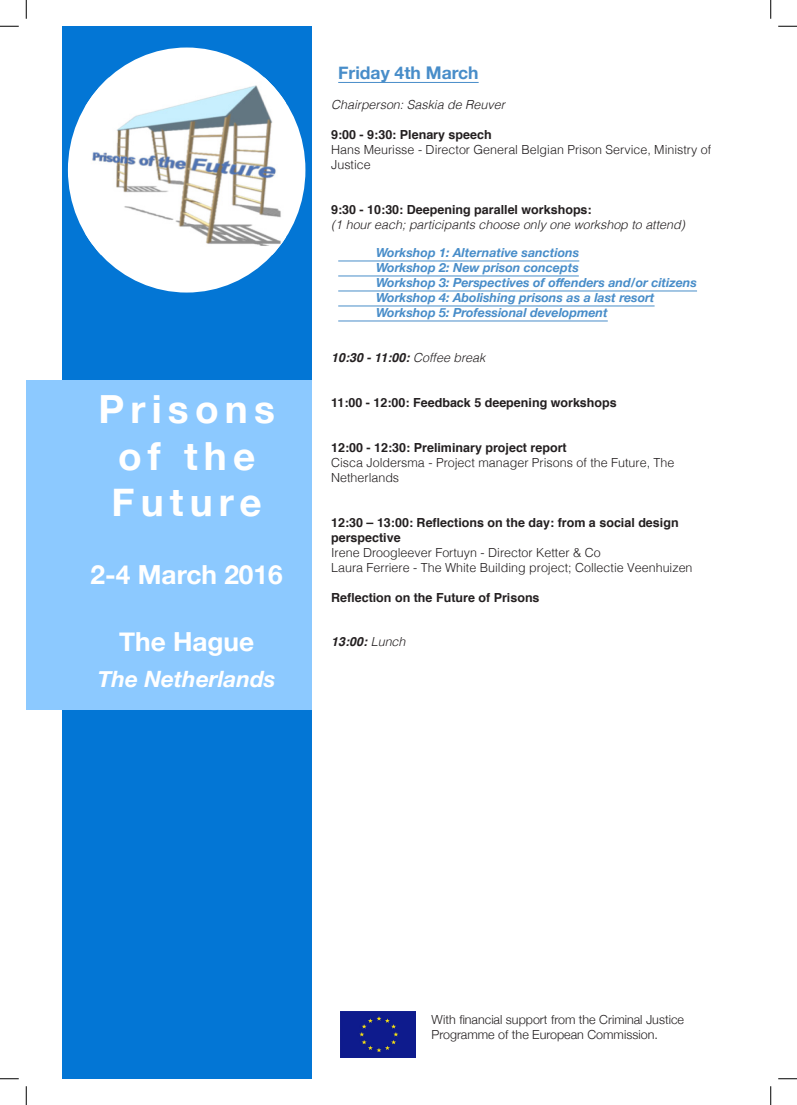
<style>
.page{position:relative;width:797px;height:1105px;background:#fff}
.page>*{position:absolute;margin:0;border:0;box-sizing:border-box;transform-origin:0 0}
.t1{font:700 38.75px/46.5px "Helvetica Neue";letter-spacing:.16em;color:#fff;text-align:center}
.t2{font:700 26.25px "Helvetica Neue";color:#fff}
.t3{font:italic 700 22.5px "Helvetica Neue";color:#fff}
.t4{font:700 17.5px "Helvetica Neue";color:#488dc9}
.t5{font:700 12.5px/15px "Helvetica";color:#231f20}
.t6{font:300 12.5px/15px "Helvetica";color:#231f20}
.t7{font:italic 700 12.5px/15px "Helvetica Neue";color:#488dc9}
.t8{font:italic 300 12.5px "Helvetica";color:#231f20}
.t9{font:300 12.5px/15px "Helvetica Neue";color:#231f20}
.t10{font:italic 700 12.5px "Helvetica";color:#231f20}
.s1{font-weight:300}
</style>
<div class="page">
<div style="left:62px;top:26px;width:249px;height:1053px;background:#0376d5"></div>
<div style="left:26px;top:381px;width:285px;height:329px;background:#8cc9ff"></div>
<div style="left:68px;top:48px;width:237px;height:245px;background:#fff;border-radius:50%"></div>
<img style="left:86px;top:78px;width:200px;height:177px">
<hr style="left:338px;top:82px;width:140px;height:1px;background:#488dc9">
<hr style="left:338px;top:261px;width:241px;height:1px;background:#488dc9">
<hr style="left:338px;top:276px;width:241px;height:1px;background:#488dc9">
<hr style="left:338px;top:291px;width:359px;height:1px;background:#488dc9">
<hr style="left:338px;top:306px;width:316px;height:1px;background:#488dc9">
<hr style="left:338px;top:321px;width:269px;height:1px;background:#488dc9">
<div style="left:341px;top:1011px;width:74px;height:47px;background:#0e1b8d"></div>
<svg style="left:0;top:25px;width:19px;height:2px"></svg>
<svg style="left:778px;top:25px;width:19px;height:2px"></svg>
<svg style="left:0;top:1078px;width:19px;height:1px"></svg>
<svg style="left:778px;top:1078px;width:19px;height:1px"></svg>
<svg style="left:25px;top:0;width:2px;height:19px"></svg>
<svg style="left:25px;top:1086px;width:2px;height:19px"></svg>
<svg style="left:770px;top:0;width:1px;height:19px"></svg>
<svg style="left:770px;top:1086px;width:1px;height:19px"></svg>
<h1 class="t1" style="left:98px;top:387px;width:178px">Prisons of the<br>Future</h1>
<h2 class="t2" style="left:91px;top:554px;width:194px">2-4 March 2016</h2>
<h2 class="t2" style="left:119px;top:621px;width:137px">The Hague</h2>
<h3 class="t3" style="left:98px;top:661px;width:179px">The Netherlands</h3>
<h3 class="t4" style="left:338px;top:59px;width:142px">Friday 4th March</h3>
<p class="t8" style="left:331px;top:94px;width:175px">Chairperson: Saskia de Reuver</p>
<p class="t5" style="left:331px;top:127px;width:162px">9:00 - 9:30: Plenary speech</p>
<p class="t6" style="left:331px;top:141px;width:381px">Hans Meurisse - Director General Belgian Prison Service, Ministry of<br>Justice</p>
<p class="t5" style="left:331px;top:202px;width:262px">9:30 - 10:30: Deepening parallel workshops:</p>
<p class="t8" style="left:331px;top:214px;width:355px">(1 hour each; participants choose only one workshop to attend)</p>
<p class="t7" style="left:376px;top:246px;width:322px">Workshop 1: Alternative sanctions<br>Workshop 2: New prison concepts<br>Workshop 3: Perspectives of offenders and/or citizens Workshop 4: Abolishing prisons as a last resort Workshop 5: Professional development</p>
<p class="t10" style="left:331px;top:348px;width:156px">10:30 - 11:00: <span class="s1">Coffee break</span></p>
<p class="t5" style="left:331px;top:396px;width:287px">11:00 - 12:00: Feedback 5 deepening workshops</p>
<p class="t5" style="left:331px;top:441px;width:237px">12:00 - 12:30: Preliminary project report</p>
<p class="t6" style="left:331px;top:454px;width:345px">Cisca Joldersma - Project manager Prisons of the Future, The<br>Netherlands</p>
<p class="t5" style="left:331px;top:516px;width:349px">12:30 – 13:00: Reflections on the day: from a social design perspective</p>
<p class="t6" style="left:331px;top:544px;width:363px">Irene Droogleever Fortuyn - Director Ketter &amp; Co<br>Laura Ferriere - The White Building project; Collectie Veenhuizen</p>
<p class="t5" style="left:331px;top:591px;width:210px">Reflection on the Future of Prisons</p>
<p class="t10" style="left:331px;top:631px;width:76px">13:00: <span class="s1">Lunch</span></p>
<p class="t9" style="left:431px;top:1011px;width:254px">With financial support from the Criminal Justice<br>Programme of the European Commission.</p>
</div>
